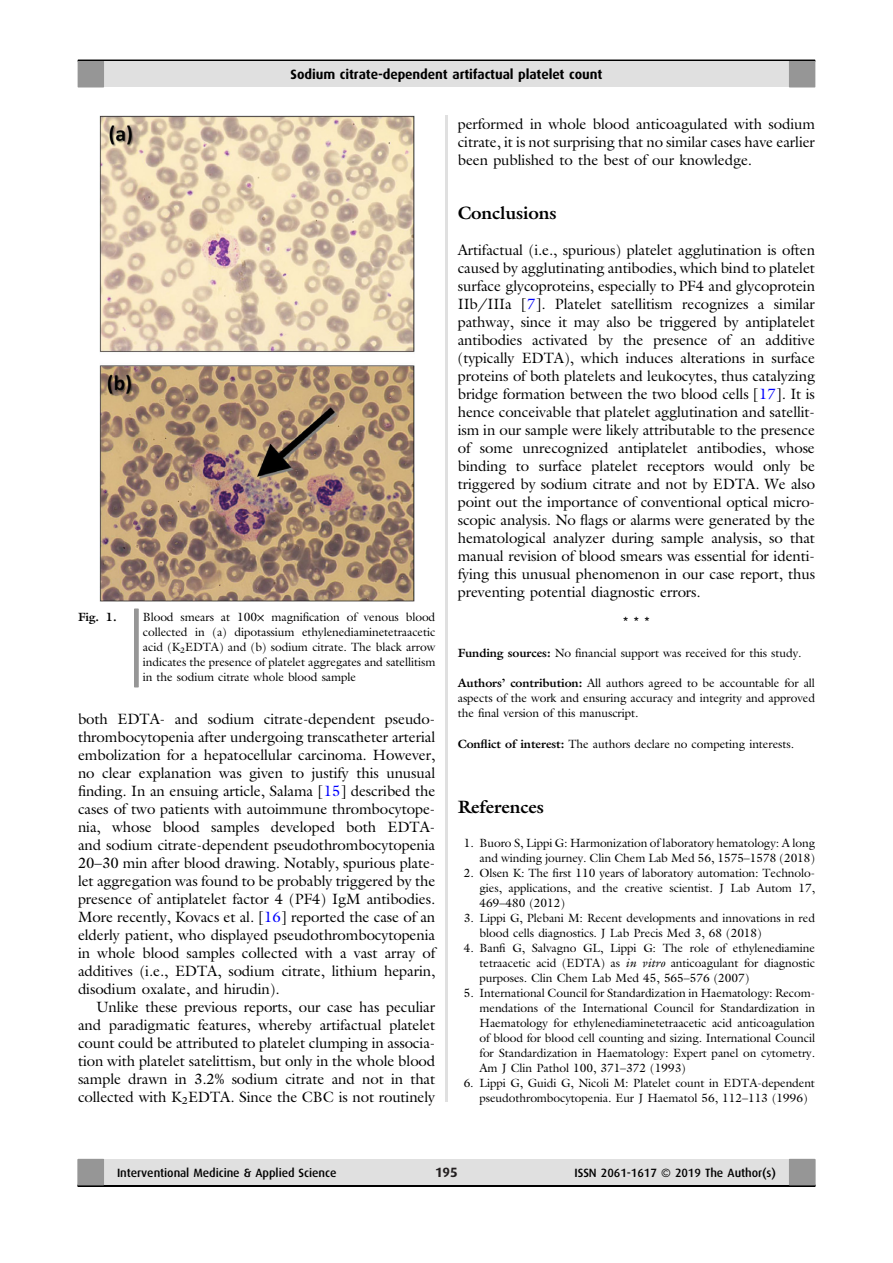
<style>
.page{position:relative;width:893px;height:1263px;background:#fff}
.page>*{position:absolute;margin:0;border:0;box-sizing:border-box;transform-origin:0 0}
.t1{font:18px "Adv OT99 b 3 f 401.B";color:#000}
.t2{font:15px/18px "Adv O Taa 37 b 08 f";color:#000;text-align:justify}
.t3{font:13.5px "Adv OT7831 f 00 c.B";color:#000}
.t4{font:700 13.5px "Dax";color:#231f20}
.t5{font:12px/15px "Adv O Taa 37 b 08 f";color:#000;text-align:justify}
.t6{font:12px "Adv OT63370 f 88";color:#000}
.t7{font:12px "Adv OT99 b 3 f 401.B";color:#000}
.s1{font-family:"Adv OT8608 a 8 d 1"}
.s2{font-family:"Adv O Taa 37 b 08 f+fb"}
.s3{color:#00f}
.s4{font-style:inherit}
.s5{font-family:"Adv OT99 b 3 f 401.B"}
.s6{font-family:"Adv OT99 b 3 f 401.B+fb"}
.s7{font-family:"Adv O Tcc 237494.I"}
</style>
<div class="page">
<hr style="left:445px;top:115px;width:2px;height:987px;background:#e0e0e0">
<div style="left:134px;top:609px;width:4px;height:78px;border:1px solid #969696"></div>
<img style="left:99px;top:115px;width:315px;height:486px">
<div style="left:78px;top:60px;width:736px;height:1px;border:1px solid #000"></div>
<div style="left:78px;top:61px;width:736px;height:26px;background:#e0e0e0"></div>
<div style="left:789px;top:61px;width:25px;height:26px;background:#969696"></div>
<div style="left:78px;top:61px;width:25px;height:26px;background:#969696"></div>
<div style="left:78px;top:1185px;width:736px;height:1px;border:1px solid #000"></div>
<div style="left:78px;top:1159px;width:736px;height:26px;background:#e0e0e0"></div>
<div style="left:789px;top:1159px;width:25px;height:26px;background:#969696"></div>
<div style="left:78px;top:1159px;width:25px;height:26px;background:#969696"></div>
<p class="t3" style="left:290px;top:67px;width:313px">Sodium citrate-dependent artifactual platelet count</p>
<p class="t7" style="left:78px;top:609px;width:40px">Fig. 1.</p>
<p class="t5" style="left:143px;top:609px;width:294px">Blood smears at 100<span class="s1">×</span> magni<span class="s2">fi</span>cation of venous blood collected in (a) dipotassium ethylenediaminetetraacetic acid (K<sub>2</sub>EDTA) and (b) sodium citrate. The black arrow indicates the presence of platelet aggregates and satellitism in the sodium citrate whole blood sample</p>
<p class="t2" style="left:78px;top:709px;width:358px">both EDTA- and sodium citrate-dependent pseudo-</p>
<p class="t2" style="left:78px;top:727px;width:358px">thrombocytopenia after undergoing transcatheter arterial</p>
<p class="t2" style="left:78px;top:745px;width:358px">embolization for a hepatocellular carcinoma. However,</p>
<p class="t2" style="left:78px;top:763px;width:359px">no clear explanation was given to justify this unusual</p>
<p class="t2" style="left:78px;top:781px;width:358px"><span class="s2">fi</span>nding. In an ensuing article, Salama [<span class="s3">15</span>] described the</p>
<p class="t2" style="left:78px;top:799px;width:359px">cases of two patients with autoimmune thrombocytope-</p>
<p class="t2" style="left:78px;top:817px;width:359px">nia, whose blood samples developed both EDTA-</p>
<p class="t2" style="left:78px;top:835px;width:358px">and sodium citrate-dependent pseudothrombocytopenia</p>
<p class="t2" style="left:78px;top:853px;width:358px">20<span class="s4">–</span>30 min after blood drawing. Notably, spurious plate-</p>
<p class="t2" style="left:78px;top:871px;width:359px">let aggregation was found to be probably triggered by the</p>
<p class="t2" style="left:78px;top:889px;width:358px">presence of antiplatelet factor 4 (PF4) IgM antibodies.</p>
<p class="t2" style="left:78px;top:907px;width:359px">More recently, Kovacs et al. [<span class="s3">16</span>] reported the case of an</p>
<p class="t2" style="left:78px;top:925px;width:358px">elderly patient, who displayed pseudothrombocytopenia</p>
<p class="t2" style="left:78px;top:943px;width:358px">in whole blood samples collected with a vast array of</p>
<p class="t2" style="left:78px;top:961px;width:358px">additives (i.e., EDTA, sodium citrate, lithium heparin,</p>
<p class="t2" style="left:78px;top:979px;width:203px">disodium oxalate, and hirudin).</p>
<p class="t2" style="left:96px;top:997px;width:340px">Unlike these previous reports, our case has peculiar</p>
<p class="t2" style="left:78px;top:1015px;width:358px">and paradigmatic features, whereby artifactual platelet</p>
<p class="t2" style="left:78px;top:1033px;width:359px">count could be attributed to platelet clumping in associa-</p>
<p class="t2" style="left:78px;top:1051px;width:358px">tion with platelet satelittism, but only in the whole blood</p>
<p class="t2" style="left:78px;top:1069px;width:359px">sample drawn in 3.2% sodium citrate and not in that</p>
<p class="t2" style="left:78px;top:1087px;width:358px">collected with K<sub>2</sub>EDTA. Since the CBC is not routinely</p>
<p class="t2" style="left:458px;top:115px;width:358px">performed in whole blood anticoagulated with sodium citrate, it is not surprising that no similar cases have earlier been published to the best of our knowledge.</p>
<p class="t1" style="left:458px;top:202px;width:100px">Conclusions</p>
<p class="t2" style="left:458px;top:241px;width:359px">Artifactual (i.e., spurious) platelet agglutination is often caused by agglutinating antibodies, which bind to platelet surface glycoproteins, especially to PF4 and glycoprotein IIb/IIIa [<span class="s3">7</span>]. Platelet satellitism recognizes a similar pathway, since it may also be triggered by antiplatelet antibodies activated by the presence of an additive (typically EDTA), which induces alterations in surface proteins of both platelets and leukocytes, thus catalyzing bridge formation between the two blood cells [<span class="s3">17</span>]. It is hence conceivable that platelet agglutination and satellit&shy;ism in our sample were likely attributable to the presence of some unrecognized antiplatelet antibodies, whose binding to surface platelet receptors would only be triggered by sodium citrate and not by EDTA. We also point out the importance of conventional optical micro&shy;scopic analysis. No <span class="s2">fl</span>ags or alarms were generated by the hematological analyzer during sample analysis, so that manual revision of blood smears was essential for identi&shy;fying this unusual phenomenon in our case report, thus preventing potential diagnostic errors.</p>
<p class="t5" style="left:622px;top:613px;width:29px">***</p>
<p class="t5" style="left:458px;top:645px;width:345px"><span class="s5">Funding sources:</span> No <span class="s2">fi</span>nancial support was received for this study.</p>
<p class="t5" style="left:458px;top:675px;width:359px"><span class="s5">Authors</span><span class="s5">’</span> <span class="s5">contribution:</span> All authors agreed to be accountable for all aspects of the work and ensuring accuracy and integrity and approved the <span class="s2">fi</span>nal version of this manuscript.</p>
<p class="t5" style="left:458px;top:736px;width:338px"><span class="s5">Con</span><span class="s6">fl</span><span class="s5">ict of interest:</span> The authors declare no competing interests.</p>
<p class="t1" style="left:458px;top:796px;width:87px">References</p>
<p class="t5" style="left:463px;top:835px;width:353px;text-align:right">1. Buoro S, Lippi G: Harmonization of laboratory hematology: A long and winding journey. Clin Chem Lab Med 56, 1575<span class="s4">–</span>1578 (2018)</p>
<p class="t5" style="left:479px;top:865px;width:337px;text-indent:-16px">2. Olsen K: The <span class="s2">fi</span>rst 110 years of laboratory automation: Technolo&shy;gies, applications, and the creative scientist. J Lab Autom 17, 469<span class="s4">–</span>480 (2012)</p>
<p class="t5" style="left:479px;top:910px;width:337px;text-indent:-16px">3. Lippi G, Plebani M: Recent developments and innovations in red blood cells diagnostics. J Lab Precis Med 3, 68 (2018)</p>
<p class="t5" style="left:479px;top:940px;width:337px;text-indent:-16px">4. Ban<span class="s2">fi</span> G, Salvagno GL, Lippi G: The role of ethylenediamine tetraacetic acid (EDTA) as <span class="s7">in vitro</span> anticoagulant for diagnostic purposes. Clin Chem Lab Med 45, 565<span class="s4">–</span>576 (2007)</p>
<p class="t5" style="left:479px;top:985px;width:337px;text-indent:-16px">5. International Council for Standardization in Haematology: Recom&shy;mendations of the International Council for Standardization in Haematology for ethylenediaminetetraacetic acid anticoagulation of blood for blood cell counting and sizing. International Council for Standardization in Haematology: Expert panel on cytometry.<br>Am J Clin Pathol 100, 371<span class="s4">–</span>372 (1993)</p>
<p class="t5" style="left:479px;top:1075px;width:337px;text-indent:-16px">6. Lippi G, Guidi G, Nicoli M: Platelet count in EDTA-dependent pseudothrombocytopenia. Eur J Haematol 56, 112<span class="s4">–</span>113 (1996)</p>
<p class="t6" style="left:117px;top:1166px;width:221px">Interventional Medicine &amp; Applied Science</p>
<p class="t4" style="left:435px;top:1165px;width:24px">195</p>
<p class="t6" style="left:574px;top:1166px;width:203px">ISSN 2061-1617 © 2019 The Author(s)</p>
</div>
